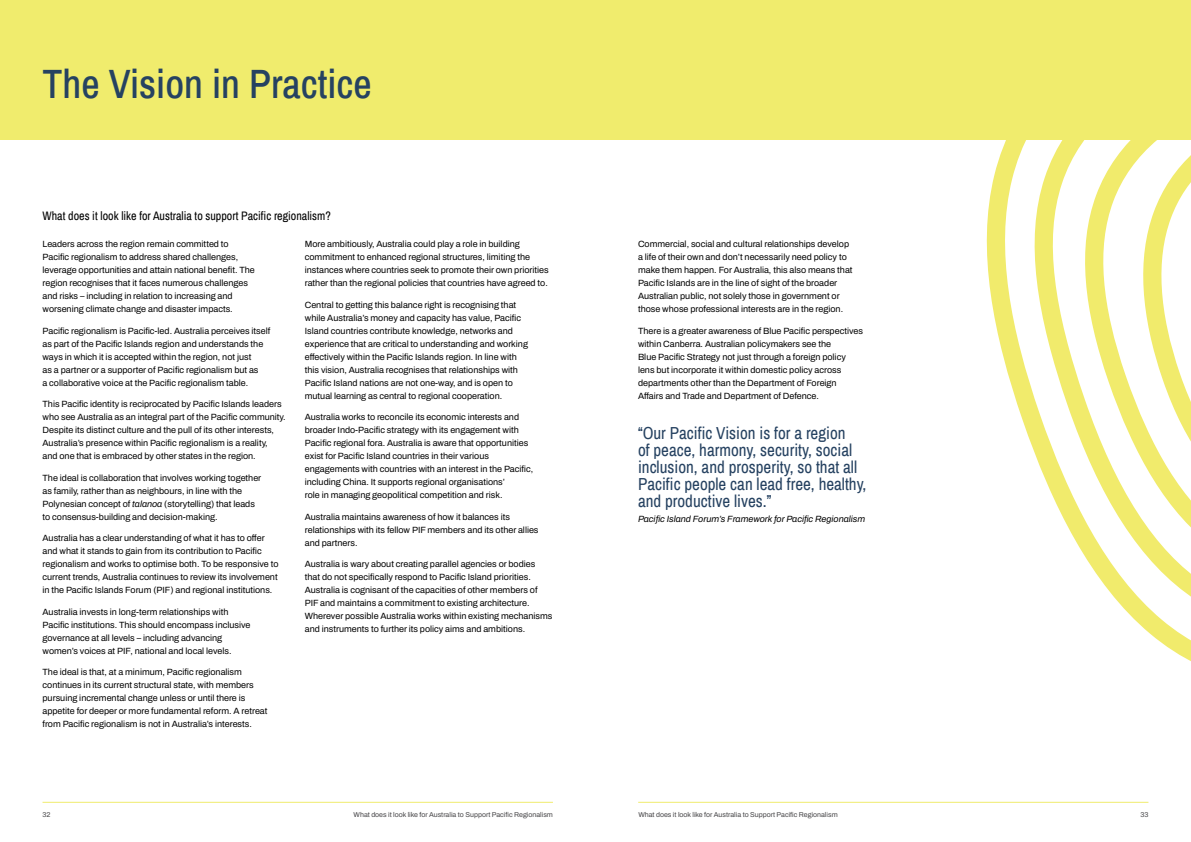
<style>
.page{position:relative;width:1191px;height:842px;background:#fff}
.page>*{position:absolute;margin:0;border:0;box-sizing:border-box;transform-origin:0 0}
.t1{font:500 40px "Archivo Narrow";color:#264261}
.t2{font:17px/17px "Archivo Narrow";color:#264261}
.t3{font:12px "Archivo Narrow";color:#000}
.t4{font:600 9px/13px "Archivo";color:#000}
.t5{font:italic 600 9px "Archivo";color:#000}
.t6{font:600 7px "Archivo";color:#464547}
.s1{font-style:italic}
</style>
<div class="page">
<svg style="left:976px;top:139px;width:215px;height:522px"></svg>
<div style="left:0;top:0;width:1191px;height:139px;background:#f0ec6d"></div>
<hr style="left:43px;top:802px;width:510px;height:1px;background:#f0ec6d">
<hr style="left:638px;top:802px;width:510px;height:1px;background:#f0ec6d">
<h1 class="t1" style="left:43px;top:56px;width:331px">The Vision in Practice</h1>
<h3 class="t3" style="left:43px;top:207px;width:290px">What does it look like for Australia to support Pacific regionalism?</h3>
<p class="t4" style="left:43px;top:238px;width:214px">Leaders across the region remain committed to Pacific regionalism to address shared challenges, leverage opportunities and attain national benefit. The region recognises that it faces numerous challenges and risks – including in relation to increasing and worsening climate change and disaster impacts.</p>
<p class="t4" style="left:43px;top:324px;width:229px">Pacific regionalism is Pacific-led. Australia perceives itself as part of the Pacific Islands region and understands the ways in which it is accepted within the region, not just<br>as a partner or a supporter of Pacific regionalism but as<br>a collaborative voice at the Pacific regionalism table.</p>
<p class="t4" style="left:43px;top:398px;width:244px">This Pacific identity is reciprocated by Pacific Islands leaders who see Australia as an integral part of the Pacific community.<br>Despite its distinct culture and the pull of its other interests, Australia’s presence within Pacific regionalism is a reality,<br>and one that is embraced by other states in the region.</p>
<p class="t4" style="left:43px;top:471px;width:220px">The ideal is collaboration that involves working together as family, rather than as neighbours, in line with the Polynesian concept of <span class="s1">talanoa</span> (storytelling) that leads to consensus-building and decision-making.</p>
<p class="t4" style="left:43px;top:532px;width:237px">Australia has a clear understanding of what it has to offer and what it stands to gain from its contribution to Pacific regionalism and works to optimise both. To be responsive to current trends, Australia continues to review its involvement in the Pacific Islands Forum (PIF) and regional institutions.</p>
<p class="t4" style="left:43px;top:605px;width:209px">Australia invests in long-term relationships with Pacific institutions. This should encompass inclusive governance at all levels – including advancing women’s voices at PIF, national and local levels.</p>
<p class="t4" style="left:43px;top:665px;width:226px">The ideal is that, at a minimum, Pacific regionalism continues in its current structural state, with members pursuing incremental change unless or until there is appetite for deeper or more fundamental reform. A retreat from Pacific regionalism is not in Australia’s interests.</p>
<p class="t4" style="left:305px;top:237px;width:245px">More ambitiously, Australia could play a role in building commitment to enhanced regional structures, limiting the instances where countries seek to promote their own priorities rather than the regional policies that countries have agreed to.</p>
<p class="t4" style="left:305px;top:298px;width:225px">Central to getting this balance right is recognising that while Australia’s money and capacity has value, Pacific Island countries contribute knowledge, networks and experience that are critical to understanding and working effectively within the Pacific Islands region. In line with this vision, Australia recognises that relationships with Pacific Island nations are not one-way, and is open to mutual learning as central to regional cooperation.</p>
<p class="t4" style="left:305px;top:410px;width:230px">Australia works to reconcile its economic interests and broader Indo-Pacific strategy with its engagement with Pacific regional fora. Australia is aware that opportunities exist for Pacific Island countries in their various engagements with countries with an interest in the Pacific, including China. It supports regional organisations’<br>role in managing geopolitical competition and risk.</p>
<p class="t4" style="left:305px;top:510px;width:235px">Australia maintains awareness of how it balances its relationships with its fellow PIF members and its other allies and partners.</p>
<p class="t4" style="left:305px;top:557px;width:249px">Australia is wary about creating parallel agencies or bodies that do not specifically respond to Pacific Island priorities.<br>Australia is cognisant of the capacities of other members of PIF and maintains a commitment to existing architecture.<br>Wherever possible Australia works within existing mechanisms and instruments to further its policy aims and ambitions.</p>
<p class="t4" style="left:638px;top:237px;width:216px">Commercial, social and cultural relationships develop a life of their own and don’t necessarily need policy to make them happen. For Australia, this also means that Pacific Islands are in the line of sight of the broader Australian public, not solely those in government or those whose professional interests are in the region.</p>
<p class="t4" style="left:638px;top:324px;width:226px">There is a greater awareness of Blue Pacific perspectives within Canberra. Australian policymakers see the<br>Blue Pacific Strategy not just through a foreign policy lens but incorporate it within domestic policy across departments other than the Department of Foreign Affairs and Trade and Department of Defence.</p>
<h2 class="t2" style="left:638px;top:424px;width:230px">“Our Pacific Vision is for a region<br>of peace, harmony, security, social inclusion, and prosperity, so that all Pacific people can lead free, healthy, and productive lives.”</h2>
<p class="t5" style="left:638px;top:512px;width:229px">Pacific Island Forum’s Framework for Pacific Regionalism</p>
<p class="t6" style="left:43px;top:809px;width:9px">32</p>
<p class="t6" style="left:353px;top:809px;width:201px">What does it look like for Australia to Support Pacific Regionalism</p>
<p class="t6" style="left:638px;top:809px;width:201px">What does it look like for Australia to Support Pacific Regionalism</p>
<p class="t6" style="left:1140px;top:809px;width:10px">33</p>
</div>
